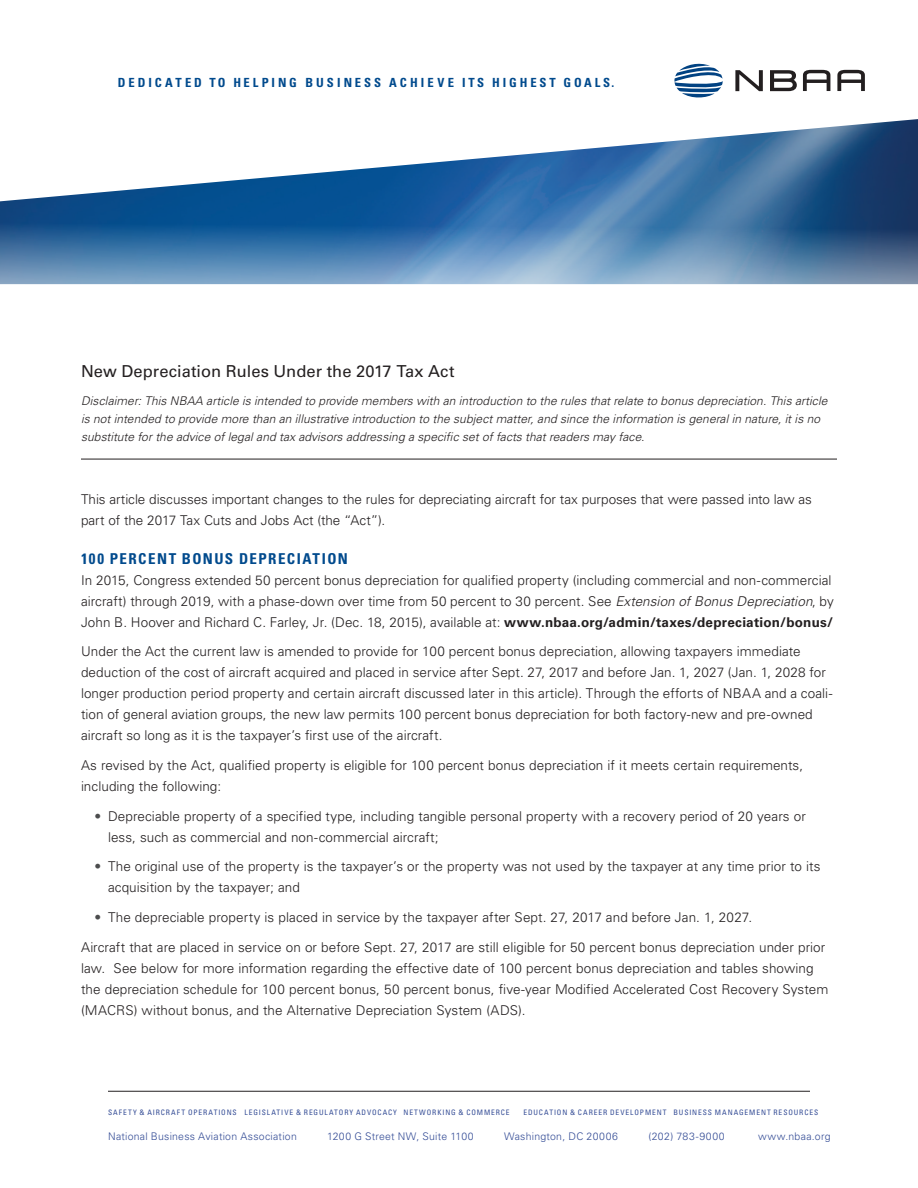
<style>
.page{position:relative;width:918px;height:1188px;background:#fff}
.page>*{position:absolute;margin:0;border:0;box-sizing:border-box;transform-origin:0 0}
.t1{font:16.5px "Univers LT Std";letter-spacing:.005em;color:#231f20}
.t2{font:700 condensed 15px "Univers LT Std";letter-spacing:.095em;color:#004a8d}
.t3{font:300 13.5px/21px "Univers LT Std";letter-spacing:.005em;color:#231f20}
.t4{font:700 condensed 12.6px "Univers LT Std";letter-spacing:.23em;color:#004a8d}
.t5{font:italic 300 12px/18px "Univers LT Std";letter-spacing:.01em;color:#231f20}
.t6{font:300 10.5px "Univers LT Std";letter-spacing:.025em;color:#354d96}
.t7{font:300 10.5px "Univers LT Std";letter-spacing:.06em;color:#354d96}
.t8{font:condensed 7.5px "Univers LT Std";letter-spacing:.12em;color:#354d96}
.s1{font-style:italic}
.s2{font-weight:700}
.s3{color:#4b4c4d}
</style>
<div class="page">
<img style="left:0;top:119px;width:918px;height:165px">
<hr style="left:81px;top:459px;width:756px;height:1px;background:#231f20">
<hr style="left:108px;top:1091px;width:702px;height:1px;background:#231f20">
<svg style="left:674px;top:64px;width:49px;height:33px"></svg>
<svg style="left:735px;top:70px;width:28px;height:21px"></svg>
<svg style="left:770px;top:70px;width:27px;height:21px"></svg>
<svg style="left:803px;top:70px;width:27px;height:21px"></svg>
<svg style="left:837px;top:70px;width:28px;height:21px"></svg>
<p class="t4" style="left:118px;top:75px;width:498px">DEDICATED TO HELPING BUSINESS ACHIEVE ITS HIGHEST GOALS.</p>
<p class="t1" style="left:81px;top:361px;width:375px">New Depreciation Rules Under the 2017 Tax Act</p>
<p class="t5" style="left:81px;top:392px;width:748px">Disclaimer: This NBAA article is intended to provide members with an introduction to the rules that relate to bonus depreciation. This article is not intended to provide more than an illustrative introduction to the subject matter, and since the information is general in nature, it is no substitute for the advice of legal and tax advisors addressing a specific set of facts that readers may face.</p>
<p class="t3" style="left:81px;top:489px;width:732px">This article discusses important changes to the rules for depreciating aircraft for tax purposes that were passed into law as part of the 2017 Tax Cuts and Jobs Act (the “Act”).</p>
<p class="t2" style="left:81px;top:549px;width:268px">100 PERCENT BONUS DEPRECIATION</p>
<p class="t3" style="left:81px;top:569px;width:754px">In 2015, Congress extended 50 percent bonus depreciation for qualified property (including commercial and non-commercial aircraft) through 2019, with a phase-down over time from 50 percent to 30 percent. See <span class="s1">Extension of Bonus Depreciation</span>, by<br>John B. Hoover and Richard C. Farley, Jr. (Dec. 18, 2015), available at: <span class="s2">www.nbaa.org/admin/taxes/depreciation/bonus/</span></p>
<p class="t3" style="left:81px;top:641px;width:753px">Under the Act the current law is amended to provide for 100 percent bonus depreciation, allowing taxpayers immediate deduction of the cost of aircraft acquired and placed in service after Sept. 27, 2017 and before Jan. 1, 2027 (Jan. 1, 2028 for longer production period property and certain aircraft discussed later in this article). Through the efforts of NBAA and a coali&shy;tion of general aviation groups, the new law permits 100 percent bonus depreciation for both factory-new and pre-owned aircraft so long as it is the taxpayer’s first use of the aircraft.</p>
<p class="t3" style="left:81px;top:755px;width:724px">As revised by the Act, qualified property is eligible for 100 percent bonus depreciation if it meets certain requirements, including the following:</p>
<p class="t3" style="left:108px;top:805px;width:699px;text-indent:-14px"><span class="s3">•</span> Depreciable property of a specified type, including tangible personal property with a recovery period of 20 years or less, such as commercial and non-commercial aircraft;</p>
<p class="t3" style="left:108px;top:856px;width:714px;text-indent:-14px"><span class="s3">•</span> The original use of the property is the taxpayer’s or the property was not used by the taxpayer at any time prior to its acquisition by the taxpayer; and</p>
<p class="t3" style="left:81px;top:902px;width:746px;line-height:29.7px;text-indent:14px"><span class="s3">•</span> The depreciable property is placed in service by the taxpayer after Sept. 27, 2017 and before Jan. 1, 2027.<br>Aircraft that are placed in service on or before Sept. 27, 2017 are still eligible for 50 percent bonus depreciation under prior</p>
<p class="t3" style="left:81px;top:957px;width:749px">law. See below for more information regarding the effective date of 100 percent bonus depreciation and tables showing the depreciation schedule for 100 percent bonus, 50 percent bonus, five-year Modified Accelerated Cost Recovery System (MACRS) without bonus, and the Alternative Depreciation System (ADS).</p>
<p class="t8" style="left:108px;top:1108px;width:403px">SAFETY &amp; AIRCRAFT OPERATIONS LEGISLATIVE &amp; REGULATORY ADVOCACY NETWORKING &amp; COMMERCE</p>
<p class="t8" style="left:524px;top:1108px;width:296px">EDUCATION &amp; CAREER DEVELOPMENT BUSINESS MANAGEMENT RESOURCES</p>
<p class="t6" style="left:108px;top:1130px;width:190px">National Business Aviation Association</p>
<p class="t6" style="left:327px;top:1130px;width:148px">1200 G Street NW, Suite 1100</p>
<p class="t6" style="left:504px;top:1130px;width:115px">Washington, DC 20006</p>
<p class="t7" style="left:648px;top:1130px;width:78px">(202) 783-9000</p>
<p class="t6" style="left:758px;top:1130px;width:74px">www.nbaa.org</p>
</div>
